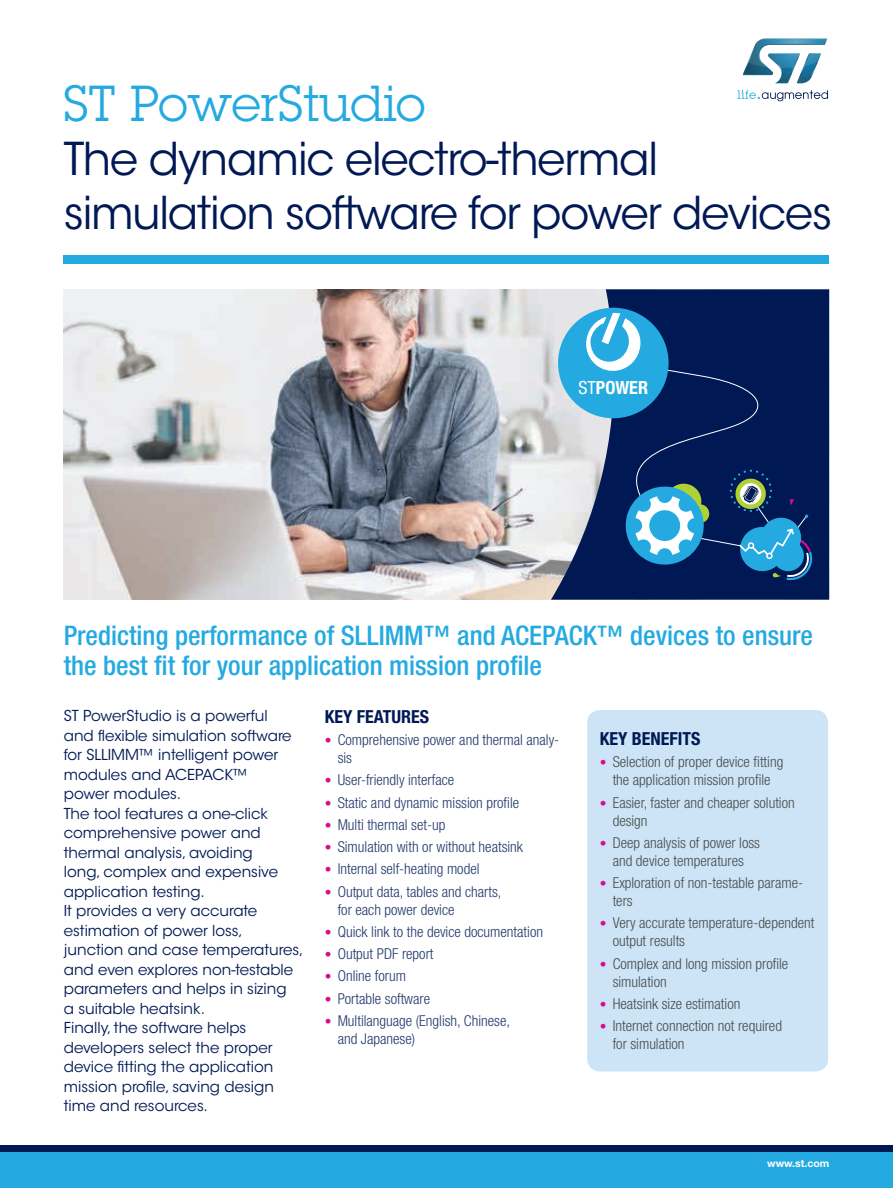
<style>
.page{position:relative;width:893px;height:1188px;background:#fff}
.page>*{position:absolute;margin:0;border:0;box-sizing:border-box;transform-origin:0 0}
.t1{font:49.5px "Lubalin Graph Std";color:#24aae1}
.t2{font:45px/54px "ITC Avant Garde Std";letter-spacing:-.025em;color:#001954}
.t3{font:500 condensed 27px/30px "Helvetica Neue LT Std";color:#24aae1}
.t4{font:700 condensed 18.15px "Helvetica Neue LT Std";color:#fff}
.t5{font:700 condensed 18px "Helvetica Neue LT Std";color:#001954}
.t6{font:15px/19.5px "ITC Avant Garde Std";color:#001954}
.t7{font:300 condensed 15px/18px "Helvetica Neue LT Std";color:#23396c}
.t8{font:300 condensed 15px/18px "Helvetica Neue LT Std";color:#484d4d}
.t9{font:700 10.5px "Helvetica Neue LT Std";color:#fff}
.s1{font-weight:400}
.s2{font-size:13.5px;color:#d70c8c}
</style>
<div class="page">
<img style="left:64px;top:289px;width:487px;height:311px">
<div style="left:587px;top:710px;width:241px;height:361px;background:#cce4f6;border-radius:13px"></div>
<svg style="left:551px;top:289px;width:278px;height:311px;background:#4f6086"></svg>
<div style="left:558px;top:308px;width:111px;height:110px;background:#24aae1;border-radius:50%"></div>
<svg style="left:585px;top:313px;width:227px;height:269px;background:#1e4b7e"></svg>
<div style="left:0;top:1145px;width:893px;height:43px;background:#24aae1"></div>
<div style="left:0;top:1145px;width:893px;height:7px;background:#001954"></div>
<svg style="left:737px;top:90px;width:91px;height:11px"></svg>
<svg style="left:742px;top:38px;width:86px;height:46px"></svg>
<div style="left:64px;top:255px;width:765px;height:9px;background:#24aae1"></div>
<h1 class="t1" style="left:64px;top:72px;width:363px">ST PowerStudio</h1>
<h2 class="t2" style="left:64px;top:132px;width:770px">The dynamic electro-thermal simulation software for power devices</h2>
<p class="t4" style="left:578px;top:376px;width:71px"><span class="s1">ST</span>POWER</p>
<h3 class="t3" style="left:64px;top:620px;width:751px">Predicting performance of SLLIMM™ and ACEPACK™ devices to ensure the best fit for your application mission profile</h3>
<p class="t6" style="left:64px;top:706px;width:241px">ST PowerStudio is a powerful<br>and flexible simulation software for SLLIMM™ intelligent power modules and ACEPACK™<br>power modules.<br>The tool features a one-click comprehensive power and thermal analysis, avoiding<br>long, complex and expensive application testing.<br>It provides a very accurate estimation of power loss, junction and case temperatures, and even explores non-testable parameters and helps in sizing<br>a suitable heatsink.<br>Finally, the software helps developers select the proper device fitting the application mission profile, saving design time and resources.</p>
<p class="t5" style="left:325px;top:706px;width:106px">KEY FEATURES</p>
<p class="t7" style="left:338px;top:731px;width:223px;text-indent:-13px"><span class="s2">•</span> Comprehensive power and thermal analy&shy;sis</p>
<p class="t7" style="left:325px;top:771px;width:131px"><span class="s2">•</span> User-friendly interface</p>
<p class="t7" style="left:325px;top:793px;width:196px"><span class="s2">•</span> Static and dynamic mission profile</p>
<p class="t7" style="left:325px;top:816px;width:122px"><span class="s2">•</span> Multi thermal set-up</p>
<p class="t7" style="left:325px;top:838px;width:200px"><span class="s2">•</span> Simulation with or without heatsink</p>
<p class="t7" style="left:325px;top:860px;width:156px"><span class="s2">•</span> Internal self-heating model</p>
<p class="t7" style="left:338px;top:882px;width:165px;text-indent:-13px"><span class="s2">•</span> Output data, tables and charts, for each power device</p>
<p class="t7" style="left:325px;top:923px;width:220px"><span class="s2">•</span> Quick link to the device documentation</p>
<p class="t7" style="left:325px;top:945px;width:110px"><span class="s2">•</span> Output PDF report</p>
<p class="t7" style="left:325px;top:967px;width:83px"><span class="s2">•</span> Online forum</p>
<p class="t7" style="left:325px;top:989px;width:107px"><span class="s2">•</span> Portable software</p>
<p class="t7" style="left:338px;top:1012px;width:174px;text-indent:-13px"><span class="s2">•</span> Multilanguage (English, Chinese, and Japanese)</p>
<p class="t5" style="left:600px;top:728px;width:102px">KEY BENEFITS</p>
<p class="t8" style="left:600px;top:753px;width:185px;text-align:center"><span class="s2">•</span> Selection of proper device fitting the application mission profile</p>
<p class="t8" style="left:613px;top:793px;width:184px;text-indent:-13px"><span class="s2">•</span> Easier, faster and cheaper solution design</p>
<p class="t8" style="left:600px;top:834px;width:162px;text-align:center"><span class="s2">•</span> Deep analysis of power loss and device temperatures</p>
<p class="t8" style="left:613px;top:874px;width:192px;text-indent:-13px"><span class="s2">•</span> Exploration of non-testable parame&shy;ters</p>
<p class="t8" style="left:613px;top:914px;width:203px;text-indent:-13px"><span class="s2">•</span> Very accurate temperature-dependent output results</p>
<p class="t8" style="left:613px;top:954px;width:177px;text-indent:-13px"><span class="s2">•</span> Complex and long mission profile simulation</p>
<p class="t8" style="left:600px;top:995px;width:142px"><span class="s2">•</span> Heatsink size estimation</p>
<p class="t8" style="left:613px;top:1017px;width:171px;text-indent:-13px"><span class="s2">•</span> Internet connection not required for simulation</p>
<p class="t9" style="left:767px;top:1157px;width:64px">www.st.com</p>
</div>
